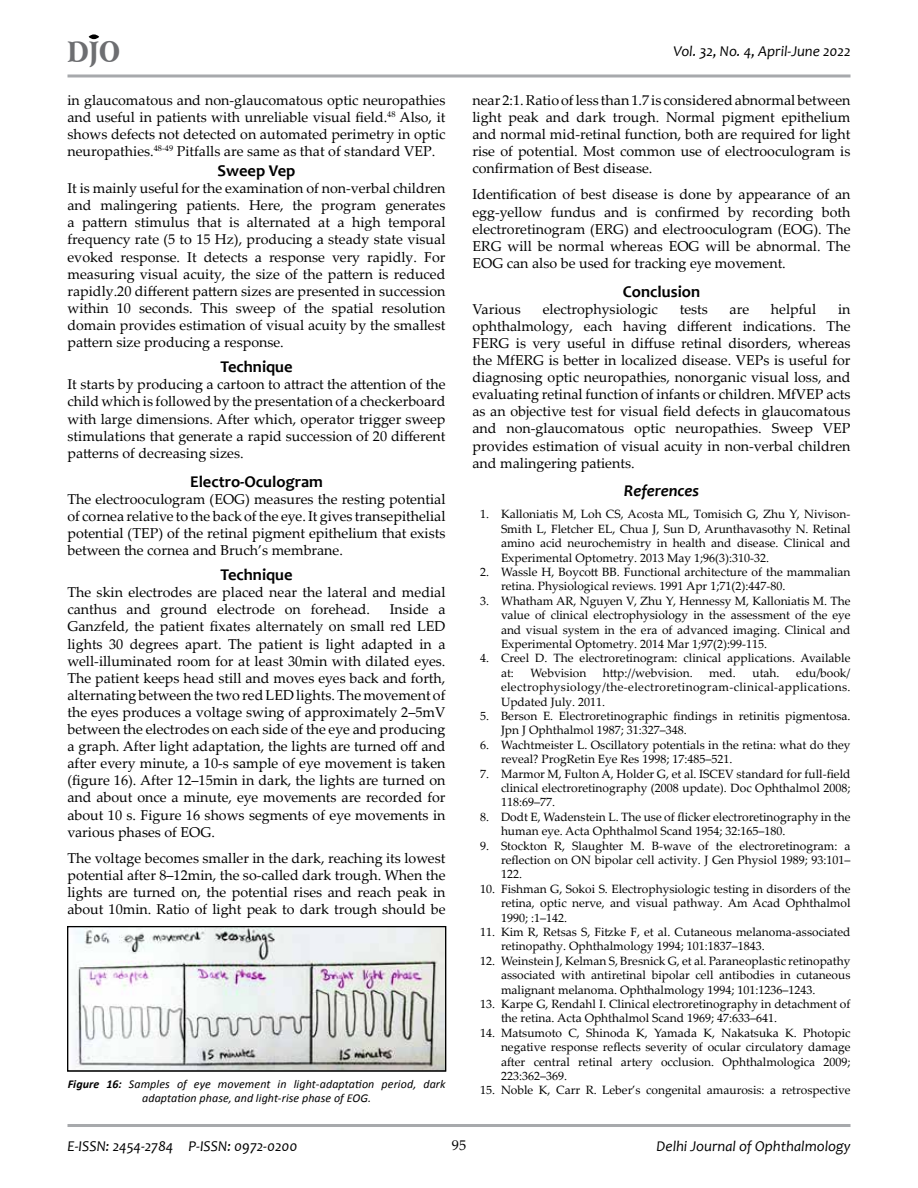
<style>
.page{position:relative;width:918px;height:1188px;background:#fff}
.page>*{position:absolute;margin:0;border:0;box-sizing:border-box;transform-origin:0 0}
.t1{font:900 28.2px "Arrus BT";color:#6d6e71;scale:.82 1}
.t2{font:700 16.5px "Candara";color:#000}
.t3{font:italic 700 16.5px "Candara";color:#000}
.t4{font:italic 15px "Candara";color:#000}
.t5{font:14.25px/17.1px "Palatino Linotype";color:#000;text-align:justify}
.t6{font:12px/14.4px "Palatino Linotype";color:#000;text-align:justify}
.t7{font:italic 12px/14.4px "Calibri";letter-spacing:.01em;color:#000;text-align:center}
.s1{font-weight:700}
</style>
<div class="page">
<hr style="left:68px;top:74px;width:782px;height:3px;background:#a7a9ac">
<hr style="left:68px;top:1124px;width:782px;height:3px;background:#a7a9ac">
<div style="left:89px;top:34px;width:10px;height:5px;background:#000;border-radius:50%"></div>
<svg style="left:67px;top:926px;width:379px;height:145px"></svg>
<div style="left:68px;top:927px;width:378px;height:144px;border:1px solid #000"></div>
<h1 class="t1" style="left:68px;top:34px;width:66px">DJO</h1>
<p class="t4" style="left:673px;top:42px;width:179px">Vol. 32, No. 4, April-June 2022</p>
<p class="t5" style="left:67px;top:91px;width:380px">in glaucomatous and non-glaucomatous optic neuropathies and useful in patients with unreliable visual field.<sup>48</sup> Also, it shows defects not detected on automated perimetry in optic neuropathies.<sup>48-49</sup> Pitfalls are same as that of standard VEP.</p>
<p class="t2" style="left:217px;top:160px;width:80px">Sweep Vep</p>
<p class="t5" style="left:68px;top:179px;width:380px">It is mainly useful for the examination of non-verbal children and malingering patients. Here, the program generates a pattern stimulus that is alternated at a high temporal frequency rate (5 to 15 Hz), producing a steady state visual evoked response. It detects a response very rapidly. For measuring visual acuity, the size of the pattern is reduced rapidly.20 different pattern sizes are presented in succession within 10 seconds. This sweep of the spatial resolution domain provides estimation of visual acuity by the smallest pattern size producing a response.</p>
<p class="t2" style="left:220px;top:357px;width:74px">Technique</p>
<p class="t5" style="left:68px;top:375px;width:380px">It starts by producing a cartoon to attract the attention of the child which is followed by the presentation of a checkerboard with large dimensions. After which, operator trigger sweep stimulations that generate a rapid succession of 20 different patterns of decreasing sizes.</p>
<p class="t2" style="left:190px;top:471px;width:134px">Electro-Oculogram</p>
<p class="t5" style="left:68px;top:490px;width:380px">The electrooculogram (EOG) measures the resting potential of cornea relative to the back of the eye. It gives transepithelial potential (TEP) of the retinal pigment epithelium that exists between the cornea and Bruch’s membrane.</p>
<p class="t2" style="left:220px;top:564px;width:74px">Technique</p>
<p class="t5" style="left:68px;top:583px;width:380px">The skin electrodes are placed near the lateral and medial canthus and ground electrode on forehead.</p>
<p class="t5" style="left:472px;top:91px;width:380px">near 2:1. Ratio of less than 1.7 is considered abnormal between light peak and dark trough. Normal pigment epithelium and normal mid-retinal function, both are required for light rise of potential. Most common use of electrooculogram is confirmation of Best disease.</p>
<p class="t5" style="left:472px;top:185px;width:380px">Identification of best disease is done by appearance of an egg-yellow fundus and is confirmed by recording both electroretinogram (ERG) and electrooculogram (EOG). The ERG will be normal whereas EOG will be abnormal. The EOG can also be used for tracking eye movement.</p>
<p class="t2" style="left:623px;top:281px;width:79px">Conclusion</p>
<p class="t5" style="left:472px;top:300px;width:50px">Various</p>
<p class="t5" style="left:543px;top:300px;width:117px">electrophysiologic</p>
<p class="t5" style="left:680px;top:300px;width:30px">tests</p>
<p class="t5" style="left:730px;top:300px;width:21px">are</p>
<p class="t5" style="left:771px;top:300px;width:47px">helpful</p>
<p class="t5" style="left:472px;top:300px;width:380px;text-indent:366px">in ophthalmology, each having different indications. The FERG is very useful in diffuse retinal disorders, whereas the MfERG is better in localized disease. VEPs is useful for diagnosing optic neuropathies, nonorganic visual loss, and evaluating retinal function of infants or children. MfVEP acts as an objective test for visual field defects in glaucomatous and non-glaucomatous optic neuropathies. Sweep VEP provides estimation of visual acuity in non-verbal children and malingering patients.</p>
<p class="t3" style="left:624px;top:481px;width:77px">References</p>
<p class="t6" style="left:501px;top:507px;width:351px;text-indent:-21px">1. Kalloniatis M, Loh CS, Acosta ML, Tomisich G, Zhu Y, Nivison‐ Smith L, Fletcher EL, Chua J, Sun D, Arunthavasothy N. Retinal amino acid neurochemistry in health and disease. Clinical and Experimental Optometry. 2013 May 1;96(3):310-32.</p>
<p class="t6" style="left:501px;top:564px;width:351px;text-indent:-21px">2. Wassle H, Boycott BB. Functional architecture of the mammalian retina. Physiological reviews. 1991 Apr 1;71(2):447-80.</p>
<p class="t6" style="left:501px;top:593px;width:351px;text-indent:-21px">3. Whatham AR, Nguyen V, Zhu Y, Hennessy M, Kalloniatis M. The value of clinical electrophysiology in the assessment of the eye and visual system in the era of advanced imaging. Clinical and Experimental Optometry. 2014 Mar 1;97(2):99-115.</p>
<p class="t6" style="left:501px;top:651px;width:351px;text-indent:-21px">4. Creel D. The electroretinogram: clinical applications. Available at:</p>
<p class="t5" style="left:68px;top:600px;width:380px;text-indent:322px">Inside a Ganzfeld, the patient fixates alternately on small red LED lights 30 degrees apart. The patient is light adapted in a well-illuminated room for at least 30min with dilated eyes.<br>The patient keeps head still and moves eyes back and forth, alternating between the two red LED lights. The movement of the eyes produces a voltage swing of approximately 2–5mV between the electrodes on each side of the eye and producing a graph. After light adaptation, the lights are turned off and after every minute, a 10-s sample of eye movement is taken (figure 16). After 12–15min in dark, the lights are turned on and about once a minute, eye movements are recorded for about 10 s. Figure 16 shows segments of eye movements in various phases of EOG.</p>
<p class="t5" style="left:68px;top:849px;width:379px">The voltage becomes smaller in the dark, reaching its lowest potential after 8–12min, the so-called dark trough. When the lights are turned on, the potential rises and reach peak in about 10min. Ratio of light peak to dark trough should be</p>
<p class="t6" style="left:501px;top:665px;width:351px;text-indent:295px">edu/book/ electrophysiology/the-electroretinogram-clinical-applications.<br>Updated July. 2011.</p>
<p class="t6" style="left:501px;top:708px;width:351px;text-indent:-21px">5. Berson E. Electroretinographic findings in retinitis pigmentosa.<br>Jpn J Ophthalmol 1987; 31:327–348.</p>
<p class="t6" style="left:501px;top:737px;width:351px;text-indent:-21px">6. Wachtmeister L. Oscillatory potentials in the retina: what do they reveal? ProgRetin Eye Res 1998; 17:485–521.</p>
<p class="t6" style="left:501px;top:766px;width:351px;text-indent:-21px">7. Marmor M, Fulton A, Holder G, et al. ISCEV standard for full-field clinical electroretinography (2008 update). Doc Ophthalmol 2008; 118:69–77.</p>
<p class="t6" style="left:501px;top:809px;width:351px;text-indent:-21px">8. Dodt E, Wadenstein L. The use of flicker electroretinography in the human eye. Acta Ophthalmol Scand 1954; 32:165–180.</p>
<p class="t6" style="left:501px;top:838px;width:351px;text-indent:-21px">9. Stockton R, Slaughter M. B-wave of the electroretinogram: a reflection on ON bipolar cell activity. J Gen Physiol 1989; 93:101– 122.</p>
<p class="t6" style="left:501px;top:881px;width:351px;text-indent:-21px">10. Fishman G, Sokoi S. Electrophysiologic testing in disorders of the retina, optic nerve, and visual pathway. Am Acad Ophthalmol 1990; :1–142.</p>
<p class="t6" style="left:501px;top:924px;width:351px;text-indent:-21px">11. Kim R, Retsas S, Fitzke F, et al. Cutaneous melanoma-associated retinopathy. Ophthalmology 1994; 101:1837–1843.</p>
<p class="t6" style="left:501px;top:953px;width:351px;text-indent:-21px">12. Weinstein J, Kelman S, Bresnick G, et al. Paraneoplastic retinopathy associated with antiretinal bipolar cell antibodies in cutaneous malignant melanoma. Ophthalmology 1994; 101:1236–1243.</p>
<p class="t6" style="left:501px;top:996px;width:351px;text-indent:-21px">13. Karpe G, Rendahl I. Clinical electroretinography in detachment of the retina. Acta Ophthalmol Scand 1969; 47:633–641.</p>
<p class="t6" style="left:501px;top:1025px;width:351px;text-indent:-21px">14. Matsumoto C, Shinoda K, Yamada K, Nakatsuka K. Photopic negative response reflects severity of ocular circulatory damage after central retinal artery occlusion. Ophthalmologica 2009; 223:362–369.</p>
<p class="t6" style="left:480px;top:1083px;width:372px">15. Noble K, Carr R. Leber’s congenital amaurosis: a retrospective</p>
<p class="t6" style="left:530px;top:665px;width:57px">Webvision</p>
<p class="t6" style="left:603px;top:665px;width:91px">http://webvision.</p>
<p class="t6" style="left:709px;top:665px;width:28px">med.</p>
<p class="t6" style="left:752px;top:665px;width:29px">utah.</p>
<p class="t7" style="left:68px;top:1076px;width:379px"><span class="s1">Figure 16:</span> Samples of eye movement in light-adaptation period, dark adaptation phase, and light-rise phase of EOG.</p>
<p class="t4" style="left:68px;top:1136px;width:232px">E-ISSN: 2454-2784 P-ISSN: 0972-0200</p>
<p class="t5" style="left:452px;top:1136px;width:16px">95</p>
<p class="t4" style="left:657px;top:1136px;width:195px">Delhi Journal of Ophthalmology</p>
</div>
